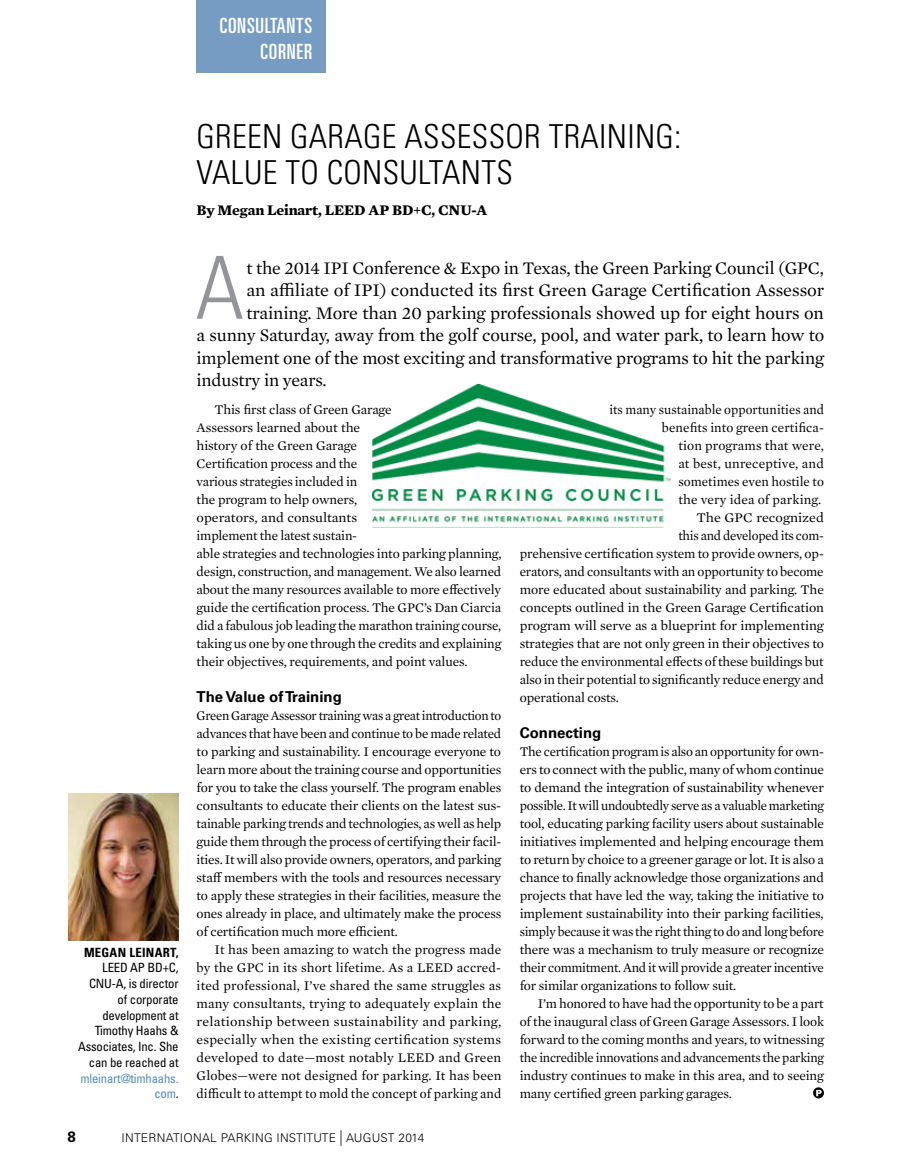
<style>
.page{position:relative;width:905px;height:1175px;background:#fff}
.page>*{position:absolute;margin:0;border:0;box-sizing:border-box;transform-origin:0 0}
.t1{font:300 condensed 87px "Univers LT Std";color:#939598}
.t2{font:300 condensed 33px/36px "Univers LT Std";letter-spacing:.01em;color:#000}
.t3{font:ultra-condensed 21px/25.5px "Univers LT Std";letter-spacing:.035em;color:#fff;text-align:right}
.t4{font:18px "Mercury Text G1";letter-spacing:-.01em;color:#000}
.t5{font:700 15px "Mercury Text G1";letter-spacing:-.01em;color:#000}
.t6{font:700 15px "Univers LT Std";color:#000}
.t7{font:13.5px/18px "Mercury Text G1";letter-spacing:-.01em;color:#000;text-align:justify}
.t8{font:13.5px/18px "Mercury Text G1";letter-spacing:-.01em;color:#000;text-align:justify;scale:.96 1}
.t9{font:13.5px "Mercury Text G1";letter-spacing:.01em;color:#000}
.t10{font:13.5px "Mercury Text G1";letter-spacing:-.01em;color:#000;scale:1.05 1}
.t11{font:condensed 12.75px/15.8px "Univers LT Std";letter-spacing:-.015em;color:#000;text-align:right}
.t12{font:condensed 12.75px/15.8px "Univers LT Std";letter-spacing:-.015em;color:#568ab8;text-align:right}
.t13{font:700 condensed 12.75px "Univers LT Std";letter-spacing:.02em;color:#000}
.t14{font:300 12px "Univers LT Std";letter-spacing:.02em;color:#000}
.s1{color:#000}
.s2{font-size:15.6px}
</style>
<div class="page">
<img style="left:372px;top:384px;width:298px;height:144px">
<svg style="left:813px;top:1087px;width:11px;height:11px"></svg>
<svg style="left:816px;top:1089px;width:5px;height:7px"></svg>
<div style="left:196px;top:0;width:129px;height:72px;background:#779cc3"></div>
<img style="left:69px;top:793px;width:109px;height:147px">
<h3 class="t3" style="left:220px;top:13px;width:94px">CONSULTANTS<br>CORNER</h3>
<p class="t13" style="left:84px;top:944px;width:96px">MEGAN LEINART,</p>
<p class="t11" style="left:78px;top:959px;width:102px">LEED AP BD+C,<br>CNU-A, is director of corporate development at<br>Timothy Haahs &amp;<br>Associates, Inc. She can be reached at</p>
<p class="t12" style="left:80px;top:1070px;width:100px">mleinart@timhaahs. com<span class="s1">.</span></p>
<h2 class="t2" style="left:196px;top:118px;width:486px">GREEN GARAGE ASSESSOR TRAINING:<br>VALUE TO CONSULTANTS</h2>
<p class="t5" style="left:196px;top:199px;width:292px">By Megan Leinart, LEED AP BD+C, CNU-A</p>
<h1 class="t1" style="left:195px;top:236px;width:50px">A</h1>
<h3 class="t4" style="left:246px;top:255px;width:579px">t the 2014 IPI Conference &amp; Expo in Texas, the Green Parking Council (GPC,</h3>
<h3 class="t4" style="left:246px;top:277px;width:579px">an affiliate of IPI) conducted its first Green Garage Certification Assessor</h3>
<h3 class="t4" style="left:246px;top:300px;width:579px">training. More than 20 parking professionals showed up for eight hours on</h3>
<h3 class="t4" style="left:196px;top:322px;width:629px">a sunny Saturday, away from the golf course, pool, and water park, to learn how to</h3>
<h3 class="t4" style="left:196px;top:345px;width:629px">implement one of the most exciting and transformative programs to hit the parking</h3>
<h3 class="t4" style="left:196px;top:367px;width:132px">industry in years.</h3>
<p class="t7" style="left:196px;top:400px;width:306px;text-align:left;text-indent:18px">This first class of Green Garage<br>Assessors learned about the<br>history of the Green Garage<br>Certification process and the<br>various strategies included in<br>the program to help owners,<br>operators, and consultants<br>implement the latest sustain-<br>able strategies and technologies into parking planning, design, construction, and management. We also learned about the many resources available to more effectively guide the certification process. The GPC’s Dan Ciarcia did a fabulous job leading the marathon training course, taking us one by one through the credits and explaining their objectives, requirements, and point values.</p>
<p class="t6" style="left:196px;top:688px;width:147px">The Value of Training</p>
<p class="t8" style="left:196px;top:706px;width:319px">Green Garage Assessor training was a great introduction to advances that have been and continue to be made related to parking and sustainability. I encourage everyone to learn more about the training course and opportunities for you to take the class yourself. The program enables consultants to educate their clients on the latest sus&shy;tainable parking trends and technologies, as well as help guide them through the process of certifying their facil&shy;ities. It will also provide owners, operators, and parking staff members with the tools and resources necessary to apply these strategies in their facilities, measure the ones already in place, and ultimately make the process of certification much more efficient.</p>
<p class="t7" style="left:196px;top:940px;width:306px;text-indent:18px">It has been amazing to watch the progress made by the GPC in its short lifetime. As a LEED accred&shy;ited professional, I’ve shared the same struggles as many consultants, trying to adequately explain the relationship between sustainability and parking, especially when the existing certification systems developed to date—most notably LEED and Green Globes—were not designed for parking. It has been difficult to attempt to mold the concept of parking and</p>
<p class="t8" style="left:609px;top:400px;width:225px">its many sustainable opportunities and</p>
<p class="t7" style="left:662px;top:418px;width:163px">benefits into green certifica-</p>
<p class="t9" style="left:678px;top:436px;width:147px">tion programs that were,</p>
<p class="t9" style="left:678px;top:454px;width:147px">at best, unreceptive, and</p>
<p class="t7" style="left:678px;top:472px;width:147px">sometimes even hostile to</p>
<p class="t9" style="left:678px;top:490px;width:144px">the very idea of parking.</p>
<p class="t10" style="left:696px;top:508px;width:123px">The GPC recognized</p>
<p class="t8" style="left:678px;top:526px;width:153px">this and developed its com-</p>
<p class="t7" style="left:519px;top:544px;width:306px">prehensive certification system to provide owners, op-</p>
<p class="t7" style="left:519px;top:562px;width:305px">erators, and consultants with an opportunity to become</p>
<p class="t7" style="left:519px;top:580px;width:306px">more educated about sustainability and parking. The</p>
<p class="t7" style="left:519px;top:598px;width:306px">concepts outlined in the Green Garage Certification</p>
<p class="t7" style="left:519px;top:616px;width:305px">program will serve as a blueprint for implementing</p>
<p class="t7" style="left:519px;top:634px;width:306px">strategies that are not only green in their objectives to</p>
<p class="t7" style="left:519px;top:652px;width:305px">reduce the environmental effects of these buildings but</p>
<p class="t7" style="left:519px;top:670px;width:306px">also in their potential to significantly reduce energy and</p>
<p class="t7" style="left:519px;top:688px;width:101px">operational costs.</p>
<p class="t6" style="left:519px;top:724px;width:83px">Connecting</p>
<p class="t7" style="left:519px;top:742px;width:306px">The certification program is also an opportunity for own&shy;ers to connect with the public, many of whom continue to demand the integration of sustainability whenever possible. It will undoubtedly serve as a valuable marketing tool, educating parking facility users about sustainable initiatives implemented and helping encourage them to return by choice to a greener garage or lot. It is also a chance to finally acknowledge those organizations and projects that have led the way, taking the initiative to implement sustainability into their parking facilities, simply because it was the right thing to do and long before there was a mechanism to truly measure or recognize their commitment. And it will provide a greater incentive for similar organizations to follow suit.</p>
<p class="t7" style="left:519px;top:994px;width:306px;text-indent:18px">I’m honored to have had the opportunity to be a part of the inaugural class of Green Garage Assessors. I look forward to the coming months and years, to witnessing the incredible innovations and advancements the parking industry continues to make in this area, and to seeing many certified green parking garages.</p>
<p class="t6" style="left:68px;top:1127px;width:10px">8</p>
<p class="t14" style="left:122px;top:1130px;width:304px">INTERNATIONAL PARKING INSTITUTE <span class="s2">|</span> AUGUST 2014</p>
</div>
